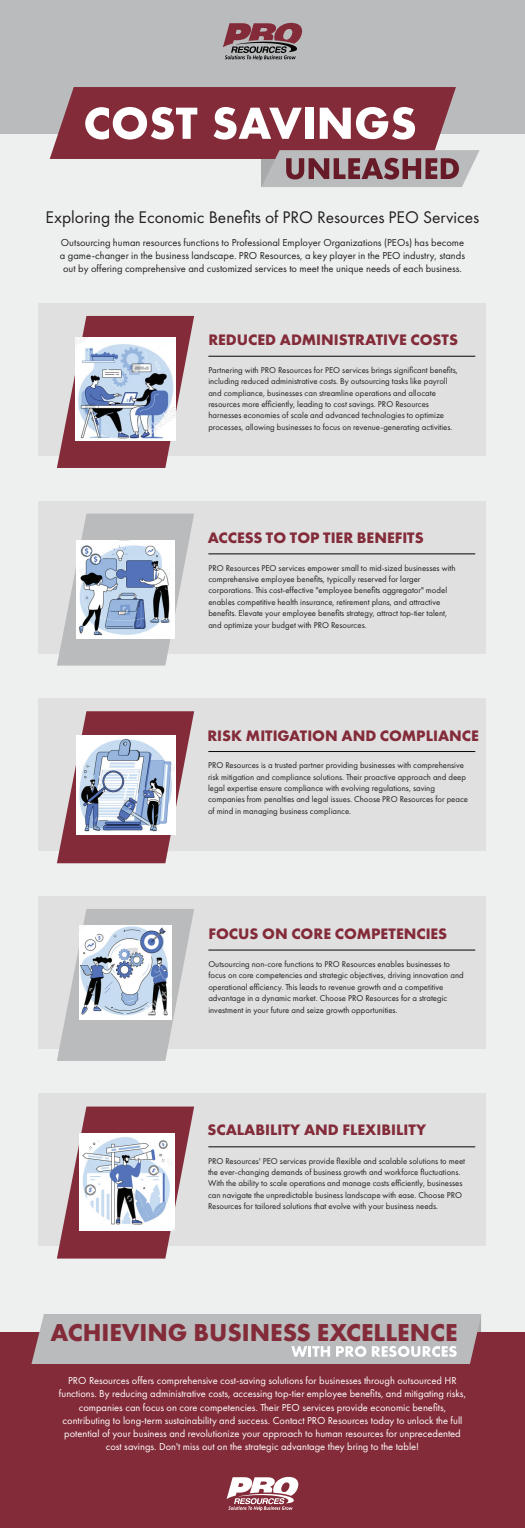
<style>
.page{position:relative;width:525px;height:1528px;background:#fff}
.page>*{position:absolute;margin:0;border:0;box-sizing:border-box;transform-origin:0 0}
.t1{font:700 25.38px "Futura PT";color:#832b39}
.t2{font:17.5px "Futura PT";color:#231f20}
.t3{font:700 15.75px "Futura PT";color:#832b39}
.t4{font:10.5px/13.1px "Futura PT";color:#fff;text-align:center}
.t5{font:10.5px/13.1px "Futura PT";color:#231f20;text-align:center}
.t6{font:8.75px/11.4px "Futura PT";color:#231f20}
</style>
<div class="page">
<div style="left:0;top:0;width:525px;height:1527px;background:#eef0f0"></div>
<div style="left:0;top:0;width:525px;height:134px;background:#b9bbbd"></div>
<svg style="left:223px;top:23px;width:80px;height:37px"></svg>
<div style="left:39px;top:303px;width:447px;height:152px;background:#e0e0e1"></div>
<svg style="left:57px;top:316px;width:137px;height:152px"></svg>
<div style="left:39px;top:501px;width:447px;height:152px;background:#e0e0e1"></div>
<svg style="left:57px;top:513px;width:137px;height:152px"></svg>
<div style="left:39px;top:698px;width:447px;height:152px;background:#e0e0e1"></div>
<svg style="left:57px;top:711px;width:137px;height:152px"></svg>
<div style="left:39px;top:896px;width:447px;height:152px;background:#e0e0e1"></div>
<svg style="left:57px;top:909px;width:137px;height:151px"></svg>
<div style="left:39px;top:1093px;width:447px;height:152px;background:#e0e0e1"></div>
<svg style="left:57px;top:1106px;width:137px;height:152px"></svg>
<div style="left:0;top:1332px;width:525px;height:195px;background:#832b39"></div>
<svg style="left:227px;top:1476px;width:72px;height:34px"></svg>
<img style="left:77px;top:540px;width:97px;height:98px">
<img style="left:79px;top:925px;width:93px;height:94px">
<img style="left:77px;top:735px;width:98px;height:100px">
<svg style="left:50px;top:87px;width:430px;height:100px"></svg>
<hr style="left:208px;top:356px;width:267px;height:1px;background:#050504">
<hr style="left:208px;top:553px;width:267px;height:1px;background:#050504">
<hr style="left:208px;top:751px;width:267px;height:1px;background:#050504">
<hr style="left:208px;top:949px;width:267px;height:1px;background:#050504">
<hr style="left:208px;top:1146px;width:267px;height:1px;background:#050504">
<svg style="left:31px;top:1314px;width:450px;height:49px;background:#bbbbbd"></svg>
<img style="left:76px;top:337px;width:99px;height:104px">
<img style="left:79px;top:1133px;width:95px;height:97px">
<h2 class="t2" style="left:46px;top:206px;width:435px">Exploring the Economic Benefits of PRO Resources PEO Services</h2>
<p class="t5" style="left:60px;top:236px;width:407px">Outsourcing human resources functions to Professional Employer Organizations (PEOs) has become a game-changer in the business landscape. PRO Resources, a key player in the PEO industry, stands out by offering comprehensive and customized services to meet the unique needs of each business.</p>
<h3 class="t3" style="left:208px;top:330px;width:251px">REDUCED ADMINISTRATIVE COSTS</h3>
<p class="t6" style="left:208px;top:364px;width:251px">Partnering with PRO Resources for PEO services brings significant benefits, including reduced administrative costs. By outsourcing tasks like payroll and compliance, businesses can streamline operations and allocate resources more efficiently, leading to cost savings. PRO Resources harnesses economies of scale and advanced technologies to optimize processes, allowing businesses to focus on revenue-generating activities.</p>
<h3 class="t3" style="left:208px;top:527px;width:218px">ACCESS TO TOP TIER BENEFITS</h3>
<p class="t6" style="left:208px;top:562px;width:249px">PRO Resources PEO services empower small to mid-sized businesses with comprehensive employee benefits, typically reserved for larger corporations. This cost-effective "employee benefits aggregator" model enables competitive health insurance, retirement plans, and attractive benefits. Elevate your employee benefits strategy, attract top-tier talent, and optimize your budget with PRO Resources.</p>
<h3 class="t3" style="left:207px;top:725px;width:273px">RISK MITIGATION AND COMPLIANCE</h3>
<p class="t6" style="left:208px;top:759px;width:262px">PRO Resources is a trusted partner providing businesses with comprehensive risk mitigation and compliance solutions. Their proactive approach and deep legal expertise ensure compliance with evolving regulations, saving companies from penalties and legal issues. Choose PRO Resources for peace of mind in managing business compliance.</p>
<h3 class="t3" style="left:208px;top:923px;width:240px">FOCUS ON CORE COMPETENCIES</h3>
<p class="t6" style="left:208px;top:958px;width:257px">Outsourcing non-core functions to PRO Resources enables businesses to focus on core competencies and strategic objectives, driving innovation and operational efficiency. This leads to revenue growth and a competitive advantage in a dynamic market. Choose PRO Resources for a strategic investment in your future and seize growth opportunities.</p>
<h3 class="t3" style="left:207px;top:1119px;width:220px">SCALABILITY AND FLEXIBILITY</h3>
<p class="t6" style="left:208px;top:1154px;width:259px">PRO Resources' PEO services provide flexible and scalable solutions to meet the ever-changing demands of business growth and workforce fluctuations.<br>With the ability to scale operations and manage costs efficiently, businesses can navigate the unpredictable business landscape with ease. Choose PRO Resources for tailored solutions that evolve with your business needs.</p>
<h1 class="t1" style="left:50px;top:1315px;width:409px">ACHIEVING BUSINESS EXCELLENCE</h1>
<p class="t4" style="left:59px;top:1374px;width:409px">PRO Resources offers comprehensive cost-saving solutions for businesses through outsourced HR functions. By reducing administrative costs, accessing top-tier employee benefits, and mitigating risks, companies can focus on core competencies. Their PEO services provide economic benefits, contributing to long-term sustainability and success. Contact PRO Resources today to unlock the full potential of your business and revolutionize your approach to human resources for unprecedented cost savings. Don't miss out on the strategic advantage they bring to the table!</p>
</div>
